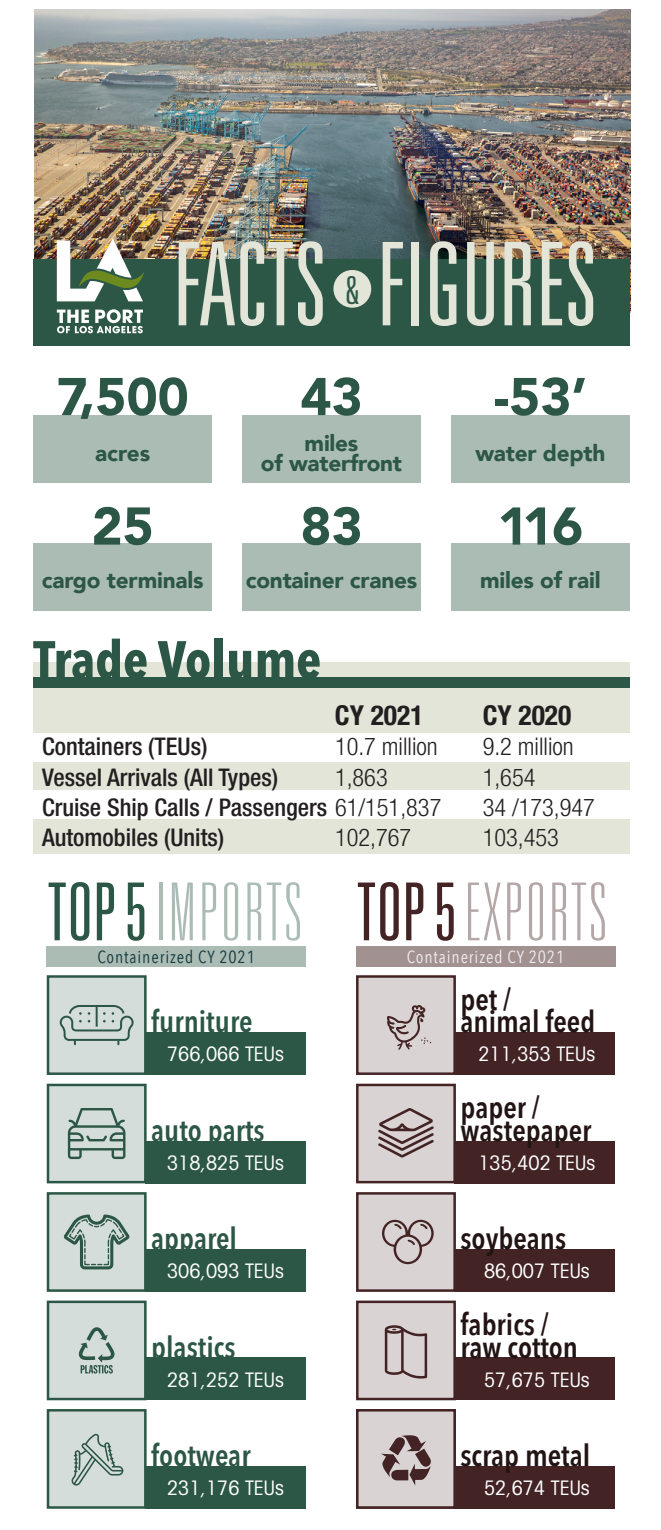
<style>
.page{position:relative;width:661px;height:1530px;background:#fff}
.page>*{position:absolute;margin:0;border:0;box-sizing:border-box;transform-origin:0 0}
.t1{font:300 ultra-condensed 115.5px "Univers LT";letter-spacing:-.01em;color:#e2e5d8}
.t2{font:100 ultra-condensed 80px "Univers LT";letter-spacing:.05em;color:#abbcb5}
.t3{font:100 ultra-condensed 80px "Univers LT";letter-spacing:.05em;color:#b4a7a7}
.t4{font:900 52.5px "Avenir";color:#2c5746}
.t5{font:700 52.5px "Avenir Next Condensed";color:#2c5746}
.t6{font:300 ultra-condensed 38.5px "Univers LT";color:#2c5746}
.t7{font:600 30px/22.5px "Avenir Next Condensed";color:#231414}
.t8{font:600 30px "Avenir Next Condensed";color:#2c5746}
.t9{font:700 condensed 27.5px "Helvetica Neue LT";color:#231f20}
.t10{font:500 condensed 24.5px "Helvetica Neue LT";color:#231f20}
.t11{font:300 condensed 24.5px "Helvetica Neue LT";color:#231f20}
.t12{font:900 22.5px/20px "Avenir";letter-spacing:-.01em;color:#2c5746;text-align:center}
.t13{font:condensed 20px "Avant Garde LT";color:#fff}
.t14{font:17.5px "Avenir Next Condensed";letter-spacing:.05em;color:#163b3f}
.t15{font:17.5px "Avenir Next Condensed";letter-spacing:.05em;color:#f1ebec}
.s1{font-weight:300}
.s2{font-weight:300;color:#2c5746}
.s3{font-weight:300;color:#432324}
</style>
<div class="page">
<div style="left:33px;top:662px;width:596px;height:192px;background:#e2e5d8"></div>
<div style="left:145px;top:1032px;width:160px;height:43px;background:#2c5746"></div>
<div style="left:145px;top:1141px;width:160px;height:42px;background:#2c5746"></div>
<div style="left:145px;top:1249px;width:160px;height:43px;background:#2c5746"></div>
<div style="left:145px;top:1358px;width:160px;height:42px;background:#2c5746"></div>
<div style="left:145px;top:1466px;width:160px;height:43px;background:#2c5746"></div>
<div style="left:454px;top:1032px;width:160px;height:43px;background:#432324"></div>
<div style="left:454px;top:1141px;width:160px;height:42px;background:#432324"></div>
<div style="left:454px;top:1249px;width:160px;height:43px;background:#432324"></div>
<div style="left:454px;top:1358px;width:160px;height:42px;background:#432324"></div>
<div style="left:454px;top:1466px;width:160px;height:43px;background:#432324"></div>
<div style="left:47px;top:975px;width:99px;height:100px;background:#d5ddda;border:2px solid #2c5746"></div>
<div style="left:356px;top:975px;width:99px;height:100px;background:#dad3d3;border:2px solid #432324"></div>
<div style="left:47px;top:1084px;width:99px;height:99px;background:#d5ddda;border:2px solid #2c5746"></div>
<div style="left:356px;top:1084px;width:99px;height:99px;background:#dad3d3;border:2px solid #432324"></div>
<div style="left:47px;top:1192px;width:99px;height:100px;background:#d5ddda;border:2px solid #2c5746"></div>
<div style="left:356px;top:1192px;width:99px;height:100px;background:#dad3d3;border:2px solid #432324"></div>
<div style="left:47px;top:1301px;width:99px;height:99px;background:#d5ddda;border:2px solid #2c5746"></div>
<div style="left:356px;top:1301px;width:99px;height:99px;background:#dad3d3;border:2px solid #432324"></div>
<div style="left:47px;top:1409px;width:99px;height:100px;background:#d5ddda;border:2px solid #2c5746"></div>
<div style="left:356px;top:1409px;width:99px;height:100px;background:#dad3d3;border:2px solid #432324"></div>
<svg style="left:64px;top:1215px;width:66px;height:54px"></svg>
<svg style="left:68px;top:1108px;width:57px;height:51px"></svg>
<svg style="left:60px;top:1005px;width:73px;height:40px"></svg>
<svg style="left:378px;top:1108px;width:55px;height:50px"></svg>
<svg style="left:381px;top:1435px;width:49px;height:51px"></svg>
<svg style="left:384px;top:1325px;width:43px;height:54px"></svg>
<svg style="left:382px;top:1220px;width:51px;height:44px"></svg>
<svg style="left:79px;top:1327px;width:35px;height:47px"></svg>
<img style="left:35px;top:9px;width:595px;height:303px">
<div style="left:33px;top:677px;width:596px;height:11px;background:#2c5746"></div>
<div style="left:33px;top:733px;width:596px;height:29px;background:#fff"></div>
<div style="left:33px;top:791px;width:596px;height:28px;background:#fff"></div>
<div style="left:33px;top:416px;width:179px;height:67px;background:#abbcb5"></div>
<div style="left:242px;top:416px;width:178px;height:67px;background:#abbcb5"></div>
<div style="left:450px;top:416px;width:179px;height:67px;background:#abbcb5"></div>
<div style="left:33px;top:543px;width:179px;height:68px;background:#abbcb5"></div>
<div style="left:242px;top:543px;width:178px;height:68px;background:#abbcb5"></div>
<div style="left:450px;top:543px;width:179px;height:68px;background:#abbcb5"></div>
<div style="left:33px;top:259px;width:596px;height:87px;background:#2c5746"></div>
<div style="left:333px;top:270px;width:38px;height:38px;background:#e2e5d8;border-radius:50%"></div>
<div style="left:47px;top:946px;width:258px;height:21px;background:#abbcb5"></div>
<div style="left:356px;top:946px;width:258px;height:21px;background:#a19191"></div>
<svg style="left:57px;top:309px;width:86px;height:24px"></svg>
<img style="left:57px;top:238px;width:87px;height:63px">
<svg style="left:71px;top:1434px;width:52px;height:52px"></svg>
<svg style="left:387px;top:1005px;width:44px;height:45px"></svg>
<p class="t1" style="left:173px;top:220px;width:425px">FACTS FIGURES</p>
<p class="t6" style="left:345px;top:269px;width:16px">&amp;</p>
<p class="t4" style="left:57px;top:352px;width:133px">7,500</p>
<p class="t12" style="left:95px;top:442px;width:57px">acres</p>
<p class="t4" style="left:300px;top:352px;width:64px">43</p>
<p class="t4" style="left:493px;top:352px;width:95px">-53’</p>
<p class="t12" style="left:261px;top:432px;width:142px">miles<br>of waterfront</p>
<p class="t12" style="left:475px;top:442px;width:131px">water depth</p>
<p class="t4" style="left:91px;top:481px;width:64px">25</p>
<p class="t4" style="left:300px;top:481px;width:64px">83</p>
<p class="t4" style="left:497px;top:481px;width:87px">116</p>
<p class="t12" style="left:42px;top:570px;width:163px">cargo terminals</p>
<p class="t12" style="left:245px;top:570px;width:173px">container cranes</p>
<p class="t12" style="left:479px;top:570px;width:122px">miles of rail</p>
<p class="t5" style="left:33px;top:628px;width:289px">Trade Volume</p>
<p class="t9" style="left:334px;top:699px;width:90px">CY 2021</p>
<p class="t9" style="left:482px;top:699px;width:90px">CY 2020</p>
<p class="t10" style="left:42px;top:732px;width:167px">Containers (TEUs)</p>
<p class="t11" style="left:334px;top:733px;width:104px">10.7 million</p>
<p class="t11" style="left:482px;top:733px;width:92px">9.2 million</p>
<p class="t10" style="left:42px;top:762px;width:237px">Vessel Arrivals (All Types)</p>
<p class="t11" style="left:335px;top:763px;width:54px">1,863</p>
<p class="t11" style="left:482px;top:763px;width:54px">1,654</p>
<p class="t10" style="left:42px;top:792px;width:400px">Cruise Ship Calls / Passengers <span class="s1">61/151,837</span></p>
<p class="t11" style="left:482px;top:793px;width:114px">34 /173,947</p>
<p class="t10" style="left:42px;top:823px;width:183px">Automobiles (Units)</p>
<p class="t11" style="left:334px;top:823px;width:78px">102,767</p>
<p class="t11" style="left:482px;top:823px;width:78px">103,453</p>
<p class="t2" style="left:47px;top:867px;width:256px"><span class="s2">TOP 5</span>IMPORTS</p>
<p class="t3" style="left:356px;top:867px;width:251px"><span class="s3">TOP 5</span>EXPORTS</p>
<p class="t14" style="left:97px;top:942px;width:159px">Containerized CY 2021</p>
<p class="t15" style="left:406px;top:942px;width:159px">Containerized CY 2021</p>
<p class="t8" style="left:151px;top:996px;width:103px">furniture</p>
<p class="t7" style="left:460px;top:987px;width:136px">pet / animal feed</p>
<p class="t13" style="left:167px;top:1042px;width:118px">766,066 TEUs</p>
<p class="t13" style="left:478px;top:1042px;width:118px">211,353 TEUs</p>
<p class="t8" style="left:151px;top:1104px;width:115px">auto parts</p>
<p class="t7" style="left:460px;top:1096px;width:132px">paper / wastepaper</p>
<p class="t13" style="left:167px;top:1150px;width:118px">318,825 TEUs</p>
<p class="t13" style="left:478px;top:1150px;width:118px">135,402 TEUs</p>
<p class="t8" style="left:151px;top:1213px;width:87px">apparel</p>
<p class="t7" style="left:460px;top:1227px;width:107px">soybeans</p>
<p class="t13" style="left:167px;top:1259px;width:118px">306,093 TEUs</p>
<p class="t13" style="left:483px;top:1259px;width:107px">86,007 TEUs</p>
<p class="t8" style="left:151px;top:1321px;width:86px">plastics</p>
<p class="t7" style="left:460px;top:1313px;width:119px">fabrics / raw cotton</p>
<p class="t13" style="left:167px;top:1367px;width:118px">281,252 TEUs</p>
<p class="t13" style="left:483px;top:1367px;width:107px">57,675 TEUs</p>
<p class="t8" style="left:151px;top:1430px;width:101px">footwear</p>
<p class="t7" style="left:460px;top:1443px;width:131px">scrap metal</p>
<p class="t13" style="left:167px;top:1476px;width:118px">231,176 TEUs</p>
<p class="t13" style="left:483px;top:1476px;width:107px">52,674 TEUs</p>
</div>
